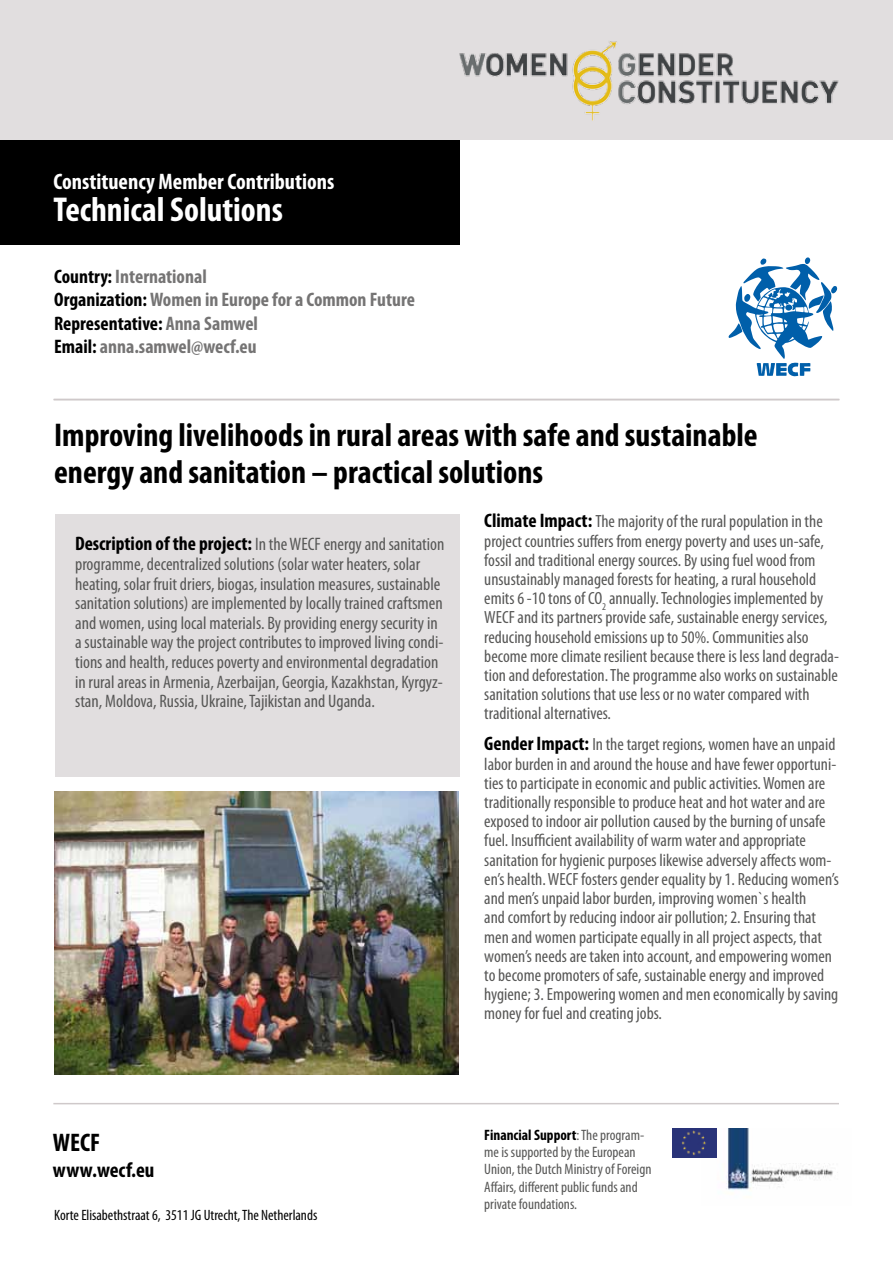
<style>
.page{position:relative;width:893px;height:1263px;background:#fff}
.page>*{position:absolute;margin:0;border:0;box-sizing:border-box;transform-origin:0 0}
.t1{font:700 condensed 34.65px "Myriad Pro";color:#fff}
.t2{font:700 condensed 33px/36px "Myriad Pro";color:#000}
.t3{font:700 condensed 25.5px "Myriad Pro";color:#000}
.t4{font:700 condensed 22.5px "Myriad Pro";color:#fff}
.t5{font:700 condensed 21.15px "Myriad Pro";letter-spacing:.015em;color:#000}
.t6{font:700 condensed 19.65px/23.5px "Myriad Pro";color:#757474}
.t7{font:condensed 18.15px/19.6px "Myriad Pro";color:#575756}
.t8{font:condensed 17.7px/19.2px "Myriad Pro";color:#575756}
.t9{font:condensed 15.15px/17.4px "Myriad Pro";color:#575756}
.t10{font:condensed 15px "Myriad Pro";color:#000}
.s1{color:#000}
.s2{font-weight:700;font-size:19.65px;color:#000}
.s3{font-weight:700;color:#000}
</style>
<div class="page">
<div style="left:0;top:131px;width:459px;height:114px;background:#000"></div>
<img style="left:54px;top:792px;width:405px;height:283px">
<div style="left:55px;top:514px;width:404px;height:263px;background:#e1dedf"></div>
<div style="left:0;top:0;width:893px;height:140px;background:#e1dedf"></div>
<img style="left:459px;top:41px;width:380px;height:80px">
<hr style="left:53px;top:399px;width:786px;height:1px;background:#cfc9ca">
<hr style="left:53px;top:1103px;width:786px;height:1px;background:#cfc9ca">
<img style="left:702px;top:1128px;width:131px;height:62px">
<img style="left:672px;top:1128px;width:45px;height:29px">
<hr style="left:54px;top:399px;width:786px;height:1px;background:#cfc9ca">
<svg style="left:729px;top:257px;width:108px;height:119px"></svg>
<p class="t4" style="left:53px;top:168px;width:282px">Constituency Member Contributions</p>
<h1 class="t1" style="left:53px;top:188px;width:231px">Technical Solutions</h1>
<p class="t6" style="left:54px;top:264px;width:362px"><span class="s1">Country:</span> International<br><span class="s1">Organization:</span> Women in Europe for a Common Future <span class="s1">Representative:</span> Anna Samwel<br><span class="s1">Email:</span> anna.samwel@wecf.eu</p>
<h2 class="t2" style="left:54px;top:417px;width:705px">Improving livelihoods in rural areas with safe and sustainable energy and sanitation – practical solutions</h2>
<p class="t7" style="left:75px;top:534px;width:371px"><span class="s2">Description of the project:</span> In the WECF energy and sanitation programme, decentralized solutions (solar water heaters, solar heating, solar fruit driers, biogas, insulation measures, sustainable sanitation solutions) are implemented by locally trained craftsmen and women, using local materials. By providing energy security in a sustainable way the project contributes to improved living condi&shy;tions and health, reduces poverty and environmental degradation in rural areas in Armenia, Azerbaijan, Georgia, Kazakhstan, Kyrgyz&shy;stan, Moldova, Russia, Ukraine, Tajikistan and Uganda.</p>
<p class="t8" style="left:484px;top:512px;width:356px"><span class="s2">Climate Impact:</span> The majority of the rural population in the project countries suffers from energy poverty and uses un-safe, fossil and traditional energy sources. By using fuel wood from unsustainably managed forests for heating, a rural household emits 6 -10 tons of CO<sub>2</sub> annually. Technologies implemented by WECF and its partners provide safe, sustainable energy services, reducing household emissions up to 50%. Communities also become more climate resilient because there is less land degrada&shy;tion and deforestation. The programme also works on sustainable sanitation solutions that use less or no water compared with traditional alternatives.</p>
<p class="t8" style="left:484px;top:735px;width:356px"><span class="s2">Gender Impact:</span> In the target regions, women have an unpaid labor burden in and around the house and have fewer opportuni&shy;ties to participate in economic and public activities. Women are traditionally responsible to produce heat and hot water and are exposed to indoor air pollution caused by the burning of unsafe fuel. Insufficient availability of warm water and appropriate sanitation for hygienic purposes likewise adversely affects wom&shy;en’s health. WECF fosters gender equality by 1. Reducing women’s and men’s unpaid labor burden, improving women`s health<br>and comfort by reducing indoor air pollution; 2. Ensuring that men and women participate equally in all project aspects, that women’s needs are taken into account, and empowering women to become promoters of safe, sustainable energy and improved hygiene; 3. Empowering women and men economically by saving money for fuel and creating jobs.</p>
<h3 class="t3" style="left:53px;top:1126px;width:49px">WECF</h3>
<p class="t5" style="left:53px;top:1157px;width:103px">www.wecf.eu</p>
<p class="t10" style="left:54px;top:1206px;width:265px">Korte Elisabethstraat 6, 3511 JG Utrecht, The Netherlands</p>
<p class="t9" style="left:484px;top:1126px;width:169px"><span class="s3">Financial Support</span>: The program&shy;me is supported by the European<br>Union, the Dutch Ministry of Foreign<br>Affairs, different public funds and private foundations.</p>
</div>
